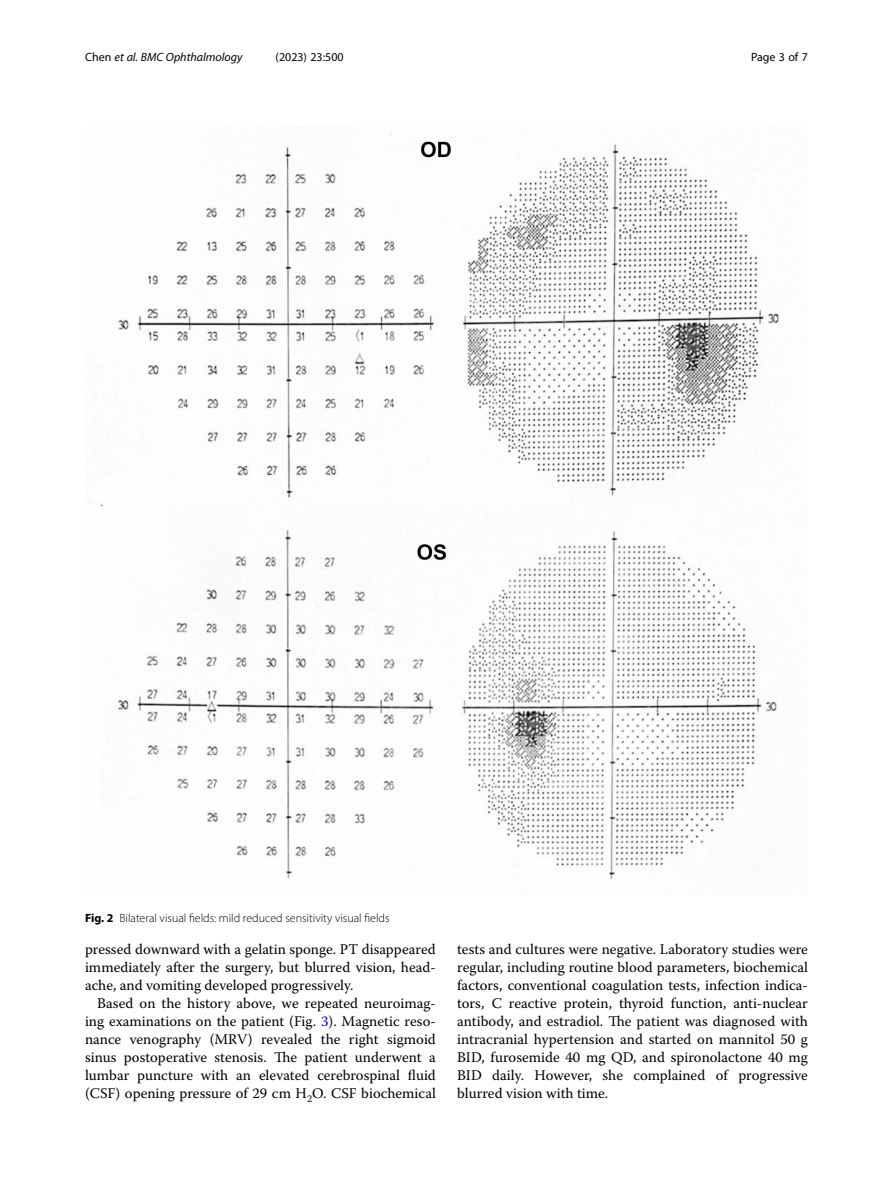
<style>
.page{position:relative;width:893px;height:1191px;background:#fff}
.page>*{position:absolute;margin:0;border:0;box-sizing:border-box;transform-origin:0 0}
.Body_Text_Indent{font:14.7px/18px "Warnock Pro";color:#000;text-align:justify}
.Figure_Caption{font:300 12px "Myriad Pro";color:#000}
.t1{font:italic 12px "Myriad Pro";color:#000}
.t2{font:12px "Myriad Pro";color:#000}
.s1{font-style:normal}
.s2{font-weight:700}
.s3{color:#00f}
</style>
<div class="page">
<img style="left:100px;top:134px;width:679px;height:746px">
<p class="t1" style="left:85px;top:50px;width:159px"><span class="s1">Chen</span> et al. BMC Ophthalmology</p>
<p class="t2" style="left:276px;top:50px;width:70px">(2023) 23:500</p>
<p class="t2" style="left:751px;top:50px;width:58px">Page 3 of 7</p>
<p class="Figure_Caption" style="left:85px;top:911px;width:306px"><span class="s2">Fig. 2</span> Bilateral visual fields: mild reduced sensitivity visual fields</p>
<p class="Body_Text_Indent" style="left:85px;top:940px;width:352px">pressed downward with a gelatin sponge. PT disappeared immediately after the surgery, but blurred vision, head&shy;ache, and vomiting developed progressively.</p>
<p class="Body_Text_Indent" style="left:85px;top:994px;width:352px;text-indent:12px">Based on the history above, we repeated neuroimag&shy;ing examinations on the patient (Fig. <span class="s3">3</span>). Magnetic reso&shy;nance venography (MRV) revealed the right sigmoid sinus postoperative stenosis. The patient underwent a lumbar puncture with an elevated cerebrospinal fluid (CSF) opening pressure of 29 cm H<sub>2</sub>O. CSF biochemical</p>
<p class="Body_Text_Indent" style="left:457px;top:940px;width:352px">tests and cultures were negative. Laboratory studies were regular, including routine blood parameters, biochemical factors, conventional coagulation tests, infection indica&shy;tors, C reactive protein, thyroid function, anti-nuclear antibody, and estradiol. The patient was diagnosed with intracranial hypertension and started on mannitol 50 g BID, furosemide 40 mg QD, and spironolactone 40 mg BID daily. However, she complained of progressive blurred vision with time.</p>
</div>
